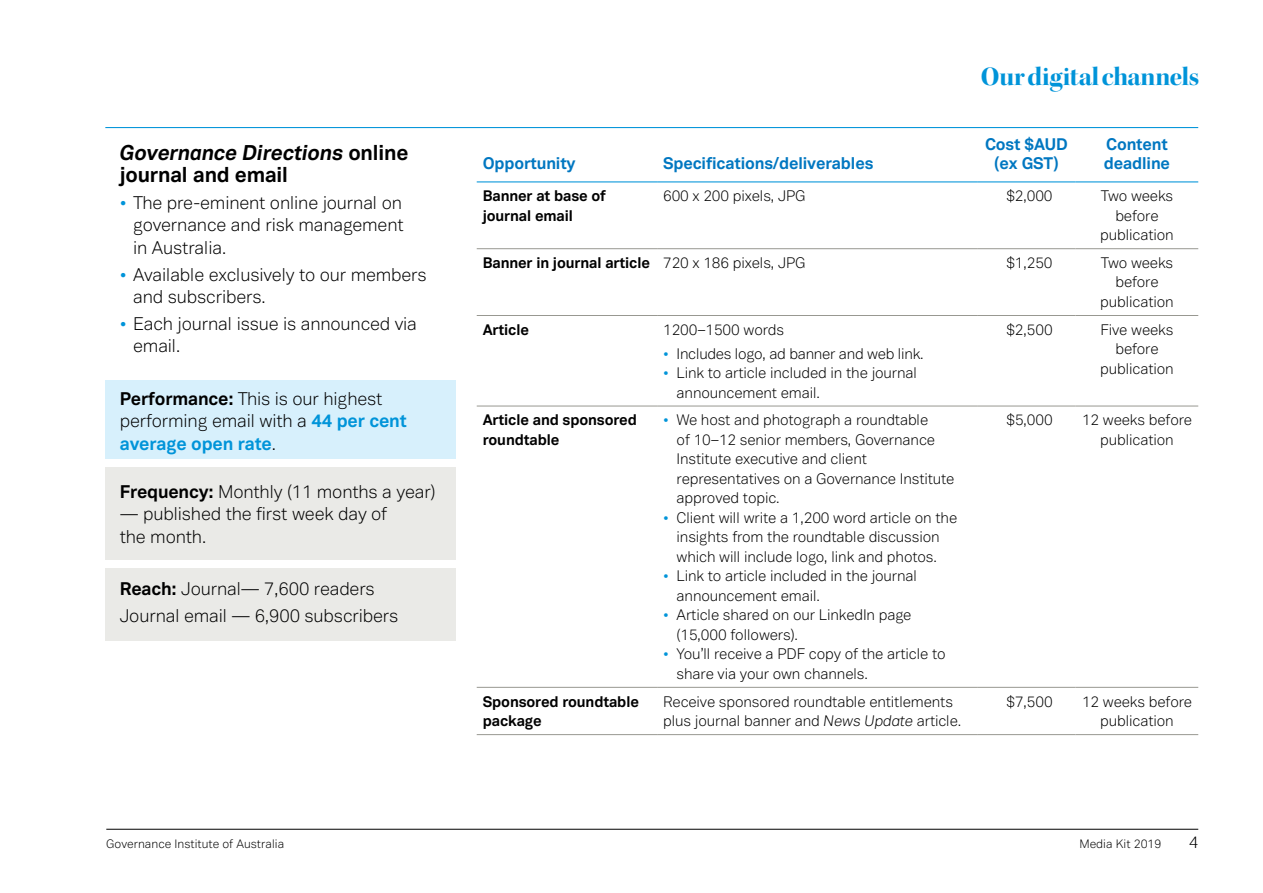
<style>
.page{position:relative;width:1263px;height:893px;background:#fff}
.page>*{position:absolute;margin:0;border:0;box-sizing:border-box;transform-origin:0 0}
.t1{font:27px "Kepler Std Bold Disp";letter-spacing:-.005em;color:#0094d9}
.t2{font:700 21px/22.5px "Vaud";letter-spacing:-.01em;color:#000}
.t3{font:300 18px/22.5px "Vaud";letter-spacing:-.01em;color:#000}
.t4{font:700 16.5px/19.5px "Vaud";letter-spacing:-.01em;color:#0077c1;text-align:center}
.t5{font:300 16.5px "Vaud";color:#000}
.t6{font:300 15px/19.5px "Vaud";letter-spacing:-.01em;color:#000;text-align:center}
.t7{font:700 15px/19.5px "Vaud";letter-spacing:-.01em;color:#000}
.t8{font:300 12px "Vaud";color:#000}
.s1{font-style:italic}
.s2{color:#0094d9}
.s3{font-weight:700}
.s4{font-weight:700;color:#0094d9}
.s5{font-weight:300}
</style>
<div class="page">
<hr style="left:106px;top:829px;width:1092px;height:1px;background:#000">
<div style="left:105px;top:568px;width:350px;height:73px;background:#eaeae7"></div>
<div style="left:105px;top:467px;width:350px;height:92px;background:#eaeae7"></div>
<div style="left:105px;top:381px;width:350px;height:78px;background:#d7f0fc"></div>
<hr style="left:477px;top:181px;width:180px;height:1px;background:#0094d9">
<hr style="left:657px;top:181px;width:320px;height:1px;background:#0094d9">
<hr style="left:977px;top:181px;width:99px;height:1px;background:#0094d9">
<hr style="left:1076px;top:181px;width:122px;height:1px;background:#0094d9">
<hr style="left:477px;top:248px;width:180px;height:1px;background:#989891">
<hr style="left:657px;top:248px;width:320px;height:1px;background:#989891">
<hr style="left:977px;top:248px;width:99px;height:1px;background:#989891">
<hr style="left:1076px;top:248px;width:122px;height:1px;background:#989891">
<hr style="left:477px;top:315px;width:180px;height:1px;background:#989891">
<hr style="left:657px;top:315px;width:320px;height:1px;background:#989891">
<hr style="left:977px;top:315px;width:99px;height:1px;background:#989891">
<hr style="left:1076px;top:315px;width:122px;height:1px;background:#989891">
<hr style="left:477px;top:406px;width:180px;height:1px;background:#989891">
<hr style="left:657px;top:406px;width:320px;height:1px;background:#989891">
<hr style="left:977px;top:406px;width:99px;height:1px;background:#989891">
<hr style="left:1076px;top:406px;width:122px;height:1px;background:#989891">
<hr style="left:477px;top:687px;width:180px;height:1px;background:#989891">
<hr style="left:657px;top:687px;width:320px;height:1px;background:#989891">
<hr style="left:977px;top:687px;width:99px;height:1px;background:#989891">
<hr style="left:1076px;top:687px;width:122px;height:1px;background:#989891">
<hr style="left:477px;top:734px;width:180px;height:1px;background:#989891">
<hr style="left:657px;top:734px;width:320px;height:1px;background:#989891">
<hr style="left:977px;top:734px;width:99px;height:1px;background:#989891">
<hr style="left:1076px;top:734px;width:122px;height:1px;background:#989891">
<hr style="left:105px;top:127px;width:1093px;height:1px;background:#0094d9">
<h2 class="t2" style="left:120px;top:141px;width:290px"><span class="s1">Governance Directions</span> online journal and email</h2>
<p class="t3" style="left:133px;top:191px;width:272px;text-align:justify;text-indent:-14px"><span class="s2">•</span> The pre-eminent online journal on governance and risk management in Australia.</p>
<p class="t3" style="left:133px;top:263px;width:295px;text-indent:-14px"><span class="s2">•</span> Available exclusively to our members and subscribers.</p>
<p class="t3" style="left:133px;top:312px;width:285px;text-indent:-14px"><span class="s2">•</span> Each journal issue is announced via email.</p>
<p class="t3" style="left:120px;top:387px;width:288px"><span class="s3">Performance:</span> This is our highest performing email with a <span class="s4">44 per cent average open rate</span>.</p>
<p class="t3" style="left:120px;top:480px;width:317px"><span class="s3">Frequency:</span> Monthly (11 months a year)</p>
<p class="t3" style="left:120px;top:503px;width:269px">— published the first week day of the month.</p>
<p class="t3" style="left:120px;top:575px;width:280px;line-height:26.7px"><span class="s3">Reach:</span> Journal— 7,600 readers<br>Journal email — 6,900 subscribers</p>
<p class="t4" style="left:483px;top:154px;width:94px">Opportunity</p>
<p class="t4" style="left:663px;top:154px;width:212px">Specifications/deliverables</p>
<h1 class="t1" style="left:981px;top:61px;width:220px">Our digital channels</h1>
<p class="t4" style="left:985px;top:134px;width:84px">Cost $AUD (ex GST)</p>
<p class="t4" style="left:1104px;top:134px;width:68px;text-align:left">Content deadline</p>
<p class="t7" style="left:483px;top:186px;width:125px">Banner at base of journal email</p>
<p class="t6" style="left:663px;top:186px;width:144px">600 x 200 pixels, JPG</p>
<p class="t6" style="left:1006px;top:186px;width:48px">$2,000</p>
<p class="t6" style="left:1100px;top:186px;width:75px">Two weeks before publication</p>
<p class="t7" style="left:483px;top:253px;width:324px">Banner in journal article <span class="s5">720 x 186 pixels, JPG</span></p>
<p class="t6" style="left:1006px;top:253px;width:48px">$1,250</p>
<p class="t6" style="left:1100px;top:253px;width:75px">Two weeks before publication</p>
<p class="t7" style="left:483px;top:320px;width:48px">Article</p>
<p class="t6" style="left:663px;top:320px;width:122px">1200–1500 words</p>
<p class="t6" style="left:663px;top:343px;width:262px"><span class="s2">•</span> Includes logo, ad banner and web link.</p>
<p class="t6" style="left:677px;top:363px;width:242px;text-align:left;text-indent:-14px"><span class="s2">•</span> Link to article included in the journal announcement email.</p>
<p class="t6" style="left:1006px;top:320px;width:48px">$2,500</p>
<p class="t6" style="left:1100px;top:320px;width:75px">Five weeks before publication</p>
<p class="t7" style="left:483px;top:410px;width:156px">Article and sponsored roundtable</p>
<p class="t6" style="left:677px;top:410px;width:279px;text-align:left;text-indent:-14px"><span class="s2">•</span> We host and photograph a roundtable<br>of 10–12 senior members, Governance Institute executive and client representatives on a Governance Institute approved topic.</p>
<p class="t6" style="left:663px;top:508px;width:296px"><span class="s2">•</span> Client will write a 1,200 word article on the insights from the roundtable discussion which will include logo, link and photos.</p>
<p class="t6" style="left:677px;top:566px;width:242px;text-align:left;text-indent:-14px"><span class="s2">•</span> Link to article included in the journal announcement email.</p>
<p class="t6" style="left:677px;top:605px;width:236px;text-align:left;text-indent:-14px"><span class="s2">•</span> Article shared on our LinkedIn page (15,000 followers).</p>
<p class="t6" style="left:677px;top:644px;width:271px;text-align:left;text-indent:-14px"><span class="s2">•</span> You’ll receive a PDF copy of the article to share via your own channels.</p>
<p class="t6" style="left:1006px;top:410px;width:48px">$5,000</p>
<p class="t6" style="left:1082px;top:410px;width:112px">12 weeks before publication</p>
<p class="t7" style="left:483px;top:691px;width:158px">Sponsored roundtable package</p>
<p class="t6" style="left:663px;top:692px;width:300px;text-align:left">Receive sponsored roundtable entitlements plus journal banner and <span class="s1">News Update</span> article.</p>
<p class="t6" style="left:1006px;top:692px;width:48px">$7,500</p>
<p class="t6" style="left:1082px;top:692px;width:112px">12 weeks before publication</p>
<p class="t8" style="left:106px;top:837px;width:179px">Governance Institute of Australia</p>
<p class="t8" style="left:1079px;top:837px;width:84px">Media Kit 2019</p>
<p class="t5" style="left:1189px;top:832px;width:11px">4</p>
</div>
